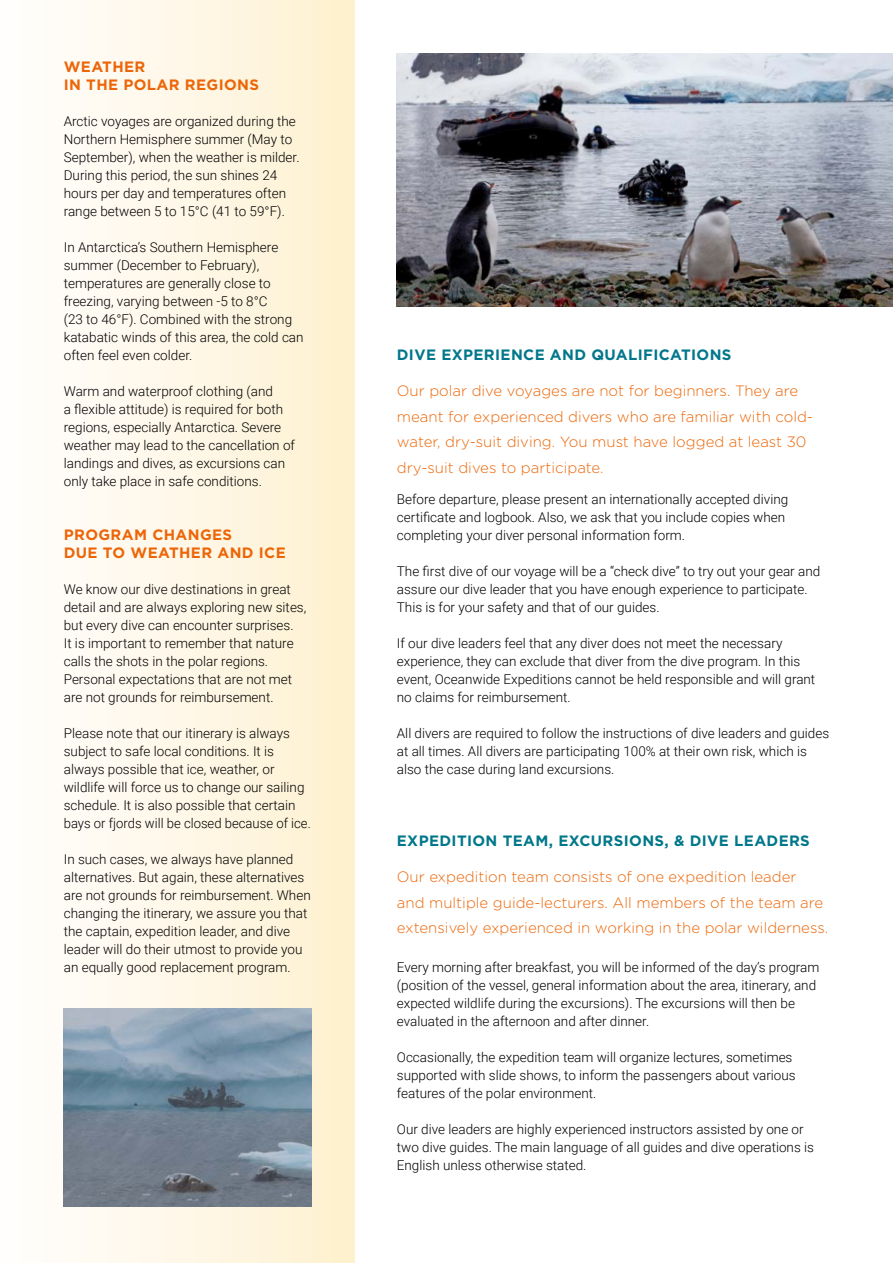
<style>
.page{position:relative;width:893px;height:1263px;background:#fff}
.page>*{position:absolute;margin:0;border:0;box-sizing:border-box;transform-origin:0 0}
.t1{font:300 15px/25.5px "Gotham Rounded";color:#ec6608}
.t2{font:700 15px "Gotham";letter-spacing:.025em;color:#00778a}
.t3{font:700 15px/18px "Gotham";letter-spacing:.025em;color:#ec6608}
.t4{font:300 13.5px/18px "Roboto";color:#000}
</style>
<div class="page">
<div style="left:0;top:0;width:354px;height:1263px;background:linear-gradient(to right,#fffeff,#fef1cf)"></div>
<img style="left:64px;top:1008px;width:248px;height:198px">
<img style="left:397px;top:54px;width:496px;height:252px">
<p class="t3" style="left:64px;top:57px;width:197px">WEATHER<br>IN THE POLAR REGIONS</p>
<p class="t4" style="left:64px;top:112px;width:237px">Arctic voyages are organized during the Northern Hemisphere summer (May to September), when the weather is milder.<br>During this period, the sun shines 24 hours per day and temperatures often range between 5 to 15°C (41 to 59°F).</p>
<p class="t4" style="left:64px;top:238px;width:241px">In Antarctica’s Southern Hemisphere summer (December to February), temperatures are generally close to freezing, varying between -5 to 8°C<br>(23 to 46°F). Combined with the strong katabatic winds of this area, the cold can often feel even colder.</p>
<p class="t4" style="left:64px;top:382px;width:233px">Warm and waterproof clothing (and<br>a flexible attitude) is required for both regions, especially Antarctica. Severe weather may lead to the cancellation of landings and dives, as excursions can only take place in safe conditions.</p>
<p class="t3" style="left:64px;top:525px;width:223px">PROGRAM CHANGES<br>DUE TO WEATHER AND ICE</p>
<p class="t4" style="left:64px;top:580px;width:244px">We know our dive destinations in great detail and are always exploring new sites, but every dive can encounter surprises.<br>It is important to remember that nature calls the shots in the polar regions.<br>Personal expectations that are not met are not grounds for reimbursement.</p>
<p class="t4" style="left:64px;top:724px;width:249px">Please note that our itinerary is always subject to safe local conditions. It is always possible that ice, weather, or wildlife will force us to change our sailing schedule. It is also possible that certain bays or fjords will be closed because of ice.</p>
<p class="t4" style="left:64px;top:850px;width:248px">In such cases, we always have planned alternatives. But again, these alternatives are not grounds for reimbursement. When changing the itinerary, we assure you that the captain, expedition leader, and dive leader will do their utmost to provide you an equally good replacement program.</p>
<p class="t2" style="left:397px;top:346px;width:336px">DIVE EXPERIENCE AND QUALIFICATIONS</p>
<p class="t1" style="left:397px;top:377px;width:418px">Our polar dive voyages are not for beginners. They are meant for experienced divers who are familiar with cold&shy;water, dry-suit diving. You must have logged at least 30 dry-suit dives to participate.</p>
<p class="t4" style="left:397px;top:490px;width:393px">Before departure, please present an internationally accepted diving certificate and logbook. Also, we ask that you include copies when completing your diver personal information form.</p>
<p class="t4" style="left:397px;top:562px;width:425px">The first dive of our voyage will be a “check dive” to try out your gear and assure our dive leader that you have enough experience to participate.<br>This is for your safety and that of our guides.</p>
<p class="t4" style="left:397px;top:634px;width:420px">If our dive leaders feel that any diver does not meet the necessary experience, they can exclude that diver from the dive program. In this event, Oceanwide Expeditions cannot be held responsible and will grant no claims for reimbursement.</p>
<p class="t4" style="left:397px;top:724px;width:434px">All divers are required to follow the instructions of dive leaders and guides at all times. All divers are participating 100% at their own risk, which is also the case during land excursions.</p>
<p class="t2" style="left:397px;top:832px;width:414px">EXPEDITION TEAM, EXCURSIONS, &amp; DIVE LEADERS</p>
<p class="t1" style="left:397px;top:863px;width:433px">Our expedition team consists of one expedition leader<br>and multiple guide-lecturers. All members of the team are extensively experienced in working in the polar wilderness.</p>
<p class="t4" style="left:397px;top:958px;width:424px">Every morning after breakfast, you will be informed of the day’s program (position of the vessel, general information about the area, itinerary, and expected wildlife during the excursions). The excursions will then be evaluated in the afternoon and after dinner.</p>
<p class="t4" style="left:397px;top:1048px;width:400px">Occasionally, the expedition team will organize lectures, sometimes supported with slide shows, to inform the passengers about various features of the polar environment.</p>
<p class="t4" style="left:397px;top:1120px;width:419px">Our dive leaders are highly experienced instructors assisted by one or two dive guides. The main language of all guides and dive operations is<br>English unless otherwise stated.</p>
</div>
